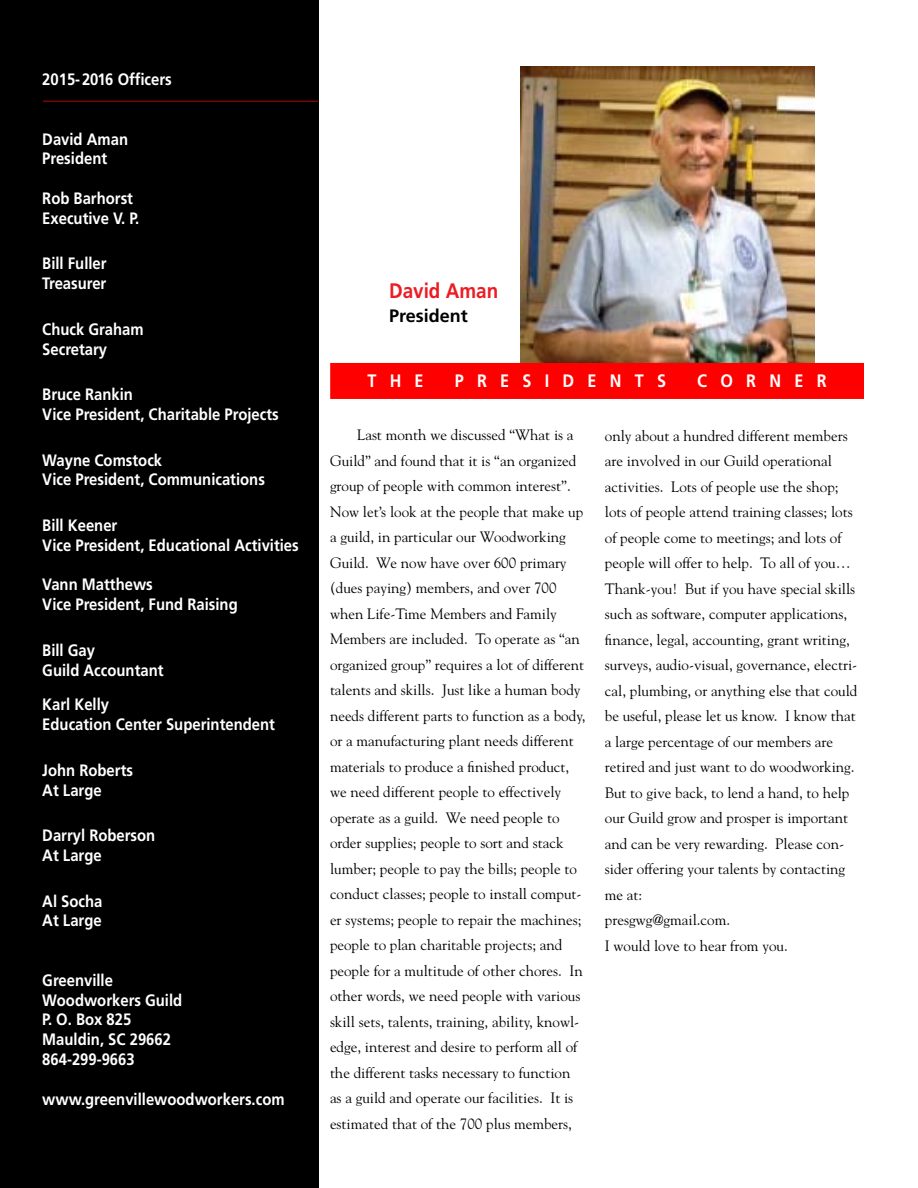
<style>
.page{position:relative;width:918px;height:1188px;background:#fff}
.page>*{position:absolute;margin:0;border:0;box-sizing:border-box;transform-origin:0 0}
.t1{font:700 21px "Frutiger LT Std";color:#ed1c24;scale:.9 1}
.t2{font:700 18px "Frutiger LT Std";letter-spacing:.82em;color:#fff;scale:.9 1}
.t3{font:700 18px "Frutiger LT Std";color:#000}
.t4{font:700 16.5px/19.8px "Frutiger LT Std";color:#fff;scale:.9 1}
.t5{font:15px/25.5px "Goudy Std";color:#000}
</style>
<div class="page">
<img style="left:520px;top:66px;width:295px;height:297px">
<div style="left:0;top:0;width:318px;height:1187px;background:#000"></div>
<hr style="left:43px;top:100px;width:275px;height:2px;background:#790607">
<div style="left:330px;top:363px;width:534px;height:36px;background:#f00"></div>
<p class="t4" style="left:42px;top:70px;width:145px">2015- 2016 Officers</p>
<p class="t4" style="left:42px;top:129px;width:97px">David Aman<br>President</p>
<p class="t4" style="left:42px;top:188px;width:109px">Rob Barhorst<br>Executive V. P.</p>
<p class="t4" style="left:42px;top:254px;width:73px">Bill Fuller<br>Treasurer</p>
<p class="t4" style="left:42px;top:319px;width:114px">Chuck Graham<br>Secretary</p>
<p class="t4" style="left:42px;top:385px;width:264px">Bruce Rankin<br>Vice President, Charitable Projects</p>
<p class="t4" style="left:42px;top:450px;width:249px">Wayne Comstock<br>Vice President, Communications</p>
<p class="t4" style="left:42px;top:515px;width:287px">Bill Keener<br>Vice President, Educational Activities</p>
<p class="t4" style="left:42px;top:575px;width:219px">Vann Matthews<br>Vice President, Fund Raising</p>
<p class="t4" style="left:42px;top:640px;width:136px">Bill Gay<br>Guild Accountant</p>
<p class="t4" style="left:42px;top:695px;width:260px">Karl Kelly<br>Education Center Superintendent</p>
<p class="t4" style="left:42px;top:760px;width:102px">John Roberts<br>At Large</p>
<p class="t4" style="left:42px;top:826px;width:127px">Darryl Roberson<br>At Large</p>
<p class="t4" style="left:42px;top:891px;width:68px">Al Socha<br>At Large</p>
<p class="t4" style="left:42px;top:970px;width:157px">Greenville<br>Woodworkers Guild<br>P. O. Box 825<br>Mauldin, SC 29662<br>864-299-9663</p>
<p class="t4" style="left:42px;top:1089px;width:271px">www.greenvillewoodworkers.com</p>
<h1 class="t1" style="left:389px;top:279px;width:123px">David Aman</h1>
<p class="t3" style="left:389px;top:306px;width:80px">President</p>
<p class="t2" style="left:367px;top:370px;width:64px">THE</p>
<p class="t2" style="left:455px;top:370px;width:236px">PRESIDENTS</p>
<p class="t2" style="left:697px;top:370px;width:145px">CORNER</p>
<p class="t5" style="left:330px;top:422px;width:257px;text-indent:27px">Last month we discussed “What is a Guild” and found that it is “an organized group of people with common interest”.<br>Now let’s look at the people that make up a guild, in particular our Woodworking Guild. We now have over 600 primary (dues paying) members, and over 700 when Life-Time Members and Family Members are included. To operate as “an organized group” requires a lot of different talents and skills. Just like a human body needs different parts to function as a body, or a manufacturing plant needs different materials to produce a finished product, we need different people to effectively operate as a guild. We need people to order supplies; people to sort and stack lumber; people to pay the bills; people to conduct classes; people to install comput&shy;er systems; people to repair the machines; people to plan charitable projects; and people for a multitude of other chores. In other words, we need people with various skill sets, talents, training, ability, knowl&shy;edge, interest and desire to perform all of the different tasks necessary to function as a guild and operate our facilities. It is estimated that of the 700 plus members,</p>
<p class="t5" style="left:605px;top:423px;width:254px">only about a hundred different members are involved in our Guild operational activities. Lots of people use the shop; lots of people attend training classes; lots of people come to meetings; and lots of people will offer to help. To all of you… Thank-you! But if you have special skills such as software, computer applications, finance, legal, accounting, grant writing, surveys, audio-visual, governance, electri&shy;cal, plumbing, or anything else that could be useful, please let us know. I know that a large percentage of our members are retired and just want to do woodworking.<br>But to give back, to lend a hand, to help our Guild grow and prosper is important and can be very rewarding. Please con&shy;sider offering your talents by contacting me at:<br>presgwg@gmail.com.<br>I would love to hear from you.</p>
</div>
